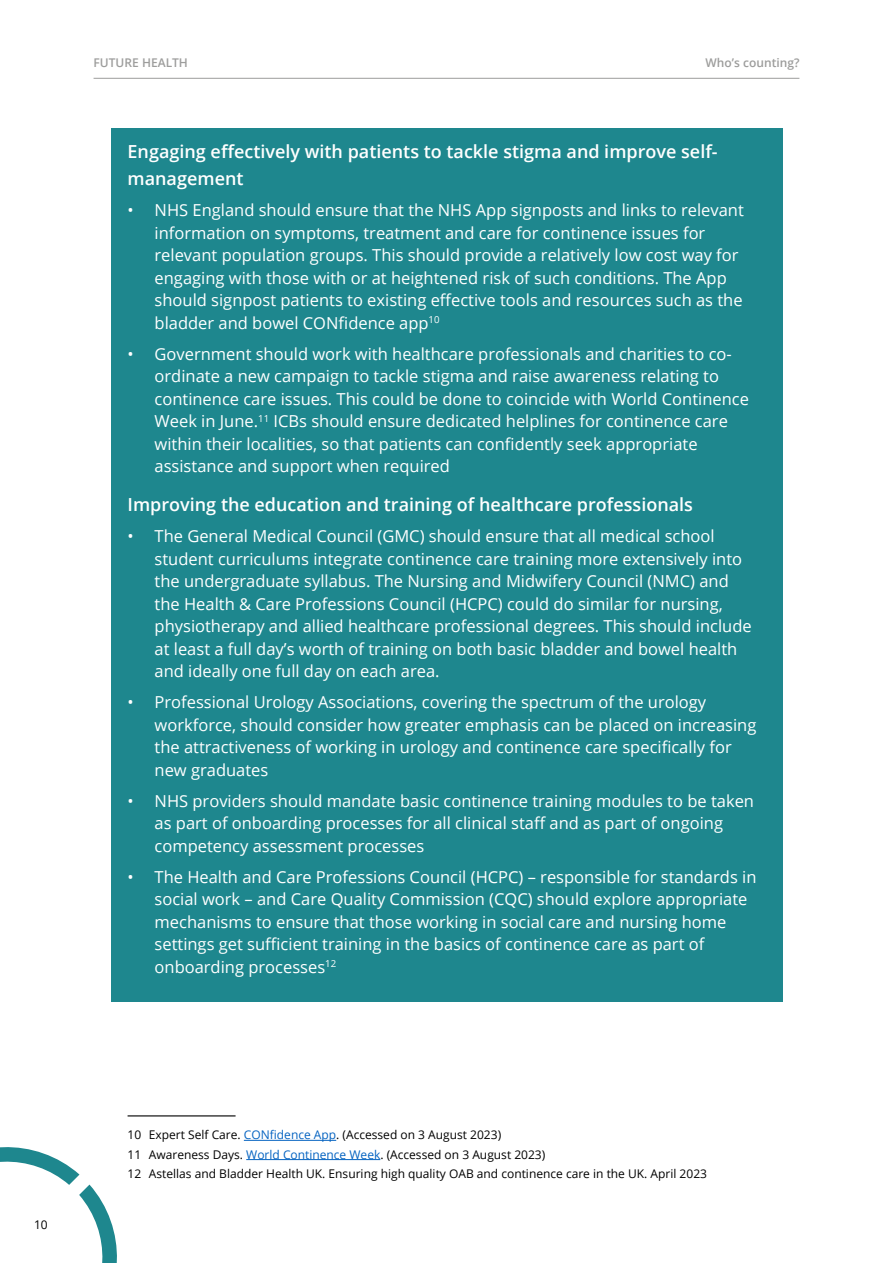
<style>
.page{position:relative;width:893px;height:1263px;background:#fff}
.page>*{position:absolute;margin:0;border:0;box-sizing:border-box;transform-origin:0 0}
.Heading_2{font:600 18px/27px "Open Sans";color:#fff}
.t1{font:16.5px/22.5px "Open Sans";color:#fff}
.Footnote_text{font:12px "Open Sans";color:#000}
.t2{font:600 12px "Open Sans";color:#9d9d9c}
.s1{color:#0563c1}
</style>
<div class="page">
<hr style="left:94px;top:78px;width:705px;height:1px;background:#9d9d9c">
<svg style="left:0;top:1147px;width:117px;height:116px"></svg>
<div style="left:111px;top:128px;width:671px;height:873px;background:#1e878e"></div>
<hr style="left:128px;top:1115px;width:108px;height:1px;background:#000">
<hr style="left:244px;top:1140px;width:92px;height:1px;background:#0563c1">
<hr style="left:246px;top:1159px;width:134px;height:1px;background:#0563c1">
<p class="t2" style="left:94px;top:54px;width:96px">FUTURE HEALTH</p>
<p class="t2" style="left:706px;top:54px;width:95px">Who’s counting?</p>
<p class="Heading_2" style="left:128px;top:138px;width:592px">Engaging effectively with patients to tackle stigma and improve self&shy;management</p>
<p class="t1" style="left:155px;top:199px;width:591px;text-indent:-27px">• NHS England should ensure that the NHS App signposts and links to relevant information on symptoms, treatment and care for continence issues for relevant population groups. This should provide a relatively low cost way for engaging with those with or at heightened risk of such conditions. The App should signpost patients to existing effective tools and resources such as the bladder and bowel CONfidence app<sup>10</sup></p>
<p class="t1" style="left:155px;top:342px;width:596px;text-indent:-27px">• Government should work with healthcare professionals and charities to co&shy;ordinate a new campaign to tackle stigma and raise awareness relating to continence care issues. This could be done to coincide with World Continence Week in June.<sup>11</sup> ICBs should ensure dedicated helplines for continence care within their localities, so that patients can confidently seek appropriate assistance and support when required</p>
<p class="Heading_2" style="left:128px;top:491px;width:567px">Improving the education and training of healthcare professionals</p>
<p class="t1" style="left:155px;top:525px;width:599px;text-indent:-27px">• The General Medical Council (GMC) should ensure that all medical school student curriculums integrate continence care training more extensively into the undergraduate syllabus. The Nursing and Midwifery Council (NMC) and the Health &amp; Care Professions Council (HCPC) could do similar for nursing, physiotherapy and allied healthcare professional degrees. This should include at least a full day’s worth of training on both basic bladder and bowel health and ideally one full day on each area.</p>
<p class="t1" style="left:155px;top:691px;width:603px;text-indent:-27px">• Professional Urology Associations, covering the spectrum of the urology workforce, should consider how greater emphasis can be placed on increasing the attractiveness of working in urology and continence care specifically for new graduates</p>
<p class="t1" style="left:155px;top:789px;width:601px;text-indent:-27px">• NHS providers should mandate basic continence training modules to be taken as part of onboarding processes for all clinical staff and as part of ongoing competency assessment processes</p>
<p class="t1" style="left:155px;top:865px;width:603px;text-indent:-27px">• The Health and Care Professions Council (HCPC) – responsible for standards in social work – and Care Quality Commission (CQC) should explore appropriate mechanisms to ensure that those working in social care and nursing home settings get sufficient training in the basics of continence care as part of onboarding processes<sup>12</sup></p>
<p class="Footnote_text" style="left:34px;top:1216px;width:15px">10</p>
<p class="Footnote_text" style="left:128px;top:1127px;width:375px">10 Expert Self Care. <span class="s1">CONfidence App</span>. (Accessed on 3 August 2023)</p>
<p class="Footnote_text" style="left:128px;top:1146px;width:419px">11 Awareness Days. <span class="s1">World Continence Week</span>. (Accessed on 3 August 2023)</p>
<p class="Footnote_text" style="left:128px;top:1165px;width:581px">12 Astellas and Bladder Health UK. Ensuring high quality OAB and continence care in the UK. April 2023</p>
</div>
